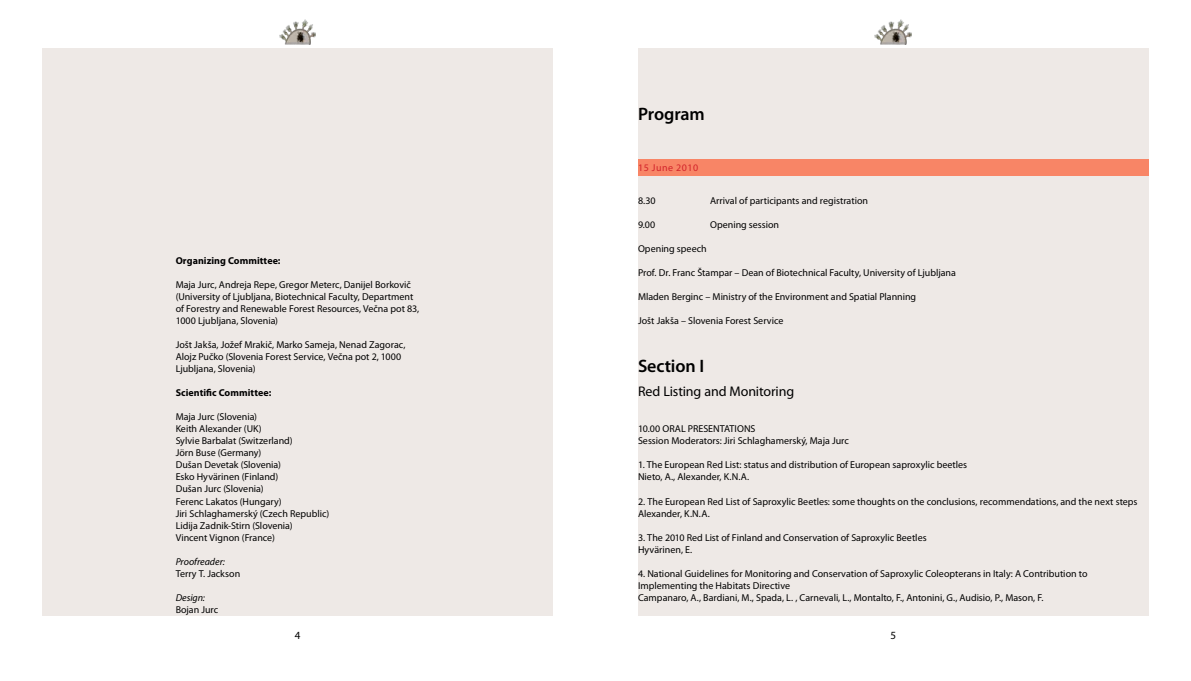
<style>
.page{position:relative;width:1191px;height:681px;background:#fff}
.page>*{position:absolute;margin:0;border:0;box-sizing:border-box;transform-origin:0 0}
.t1{font:600 18px "Myriad Pro";letter-spacing:-.01em;color:#000}
.t2{font:14px "Myriad Pro";letter-spacing:-.005em;color:#000}
.t3{font:11px "Myriad Pro";color:#000}
.t4{font:10px/12px "Myriad Pro";color:#000}
.t5{font:700 10px "Myriad Pro";letter-spacing:.005em;color:#000}
.t6{font:italic 10px "Myriad Pro";color:#000}
.t7{font:10px "Myriad Pro";letter-spacing:.05em;color:#d2232a}
</style>
<div class="page">
<img style="left:279px;top:19px;width:37px;height:26px">
<div style="left:43px;top:48px;width:510px;height:567px;background:#eee9e6"></div>
<img style="left:875px;top:19px;width:36px;height:26px">
<div style="left:638px;top:48px;width:510px;height:567px;background:#eee9e6"></div>
<div style="left:638px;top:159px;width:510px;height:17px;background:#f88566"></div>
<p class="t5" style="left:176px;top:254px;width:106px">Organizing Committee:</p>
<p class="t4" style="left:176px;top:278px;width:245px">Maja Jurc, Andreja Repe, Gregor Meterc, Danijel Borkovič (University of Ljubljana, Biotechnical Faculty, Department of Forestry and Renewable Forest Resources, Večna pot 83, 1000 Ljubljana, Slovenia)</p>
<p class="t4" style="left:176px;top:338px;width:231px">Jošt Jakša, Jožef Mrakič, Marko Sameja, Nenad Zagorac,<br>Alojz Pučko (Slovenia Forest Service, Večna pot 2, 1000<br>Ljubljana, Slovenia)</p>
<p class="t5" style="left:176px;top:386px;width:97px">Scientific Committee:</p>
<p class="t4" style="left:176px;top:410px;width:155px">Maja Jurc (Slovenia)<br>Keith Alexander (UK)<br>Sylvie Barbalat (Switzerland)<br>Jörn Buse (Germany)<br>Dušan Devetak (Slovenia)<br>Esko Hyvärinen (Finland)<br>Dušan Jurc (Slovenia)<br>Ferenc Lakatos (Hungary)<br>Jiri Schlaghamerský (Czech Republic)<br>Lidija Zadnik-Stirn (Slovenia)<br>Vincent Vignon (France)</p>
<p class="t6" style="left:176px;top:554px;width:51px">Proofreader:</p>
<p class="t4" style="left:176px;top:566px;width:66px">Terry T. Jackson</p>
<p class="t6" style="left:176px;top:590px;width:31px">Design:</p>
<p class="t4" style="left:176px;top:602px;width:44px">Bojan Jurc</p>
<h1 class="t1" style="left:638px;top:103px;width:68px">Program</h1>
<p class="t7" style="left:638px;top:161px;width:62px">15 June 2010</p>
<p class="t4" style="left:638px;top:194px;width:19px">8.30</p>
<p class="t4" style="left:710px;top:194px;width:159px">Arrival of participants and registration</p>
<p class="t4" style="left:638px;top:218px;width:19px">9.00</p>
<p class="t4" style="left:710px;top:218px;width:71px">Opening session</p>
<p class="t4" style="left:638px;top:242px;width:70px">Opening speech</p>
<p class="t4" style="left:638px;top:266px;width:319px">Prof. Dr. Franc Štampar – Dean of Biotechnical Faculty, University of Ljubljana</p>
<p class="t4" style="left:638px;top:290px;width:280px">Mladen Berginc – Ministry of the Environment and Spatial Planning</p>
<p class="t4" style="left:638px;top:314px;width:147px">Jošt Jakša – Slovenia Forest Service</p>
<h1 class="t1" style="left:638px;top:355px;width:68px">Section I</h1>
<h2 class="t2" style="left:638px;top:383px;width:158px">Red Listing and Monitoring</h2>
<p class="t4" style="left:638px;top:422px;width:212px">10.00 ORAL PRESENTATIONS<br>Session Moderators: Jiri Schlaghamerský, Maja Jurc</p>
<p class="t4" style="left:638px;top:458px;width:331px">1. The European Red List: status and distribution of European saproxylic beetles<br>Nieto, A., Alexander, K.N.A.</p>
<p class="t4" style="left:638px;top:494px;width:501px">2. The European Red List of Saproxylic Beetles: some thoughts on the conclusions, recommendations, and the next steps<br>Alexander, K.N.A.</p>
<p class="t4" style="left:638px;top:530px;width:290px">3. The 2010 Red List of Finland and Conservation of Saproxylic Beetles<br>Hyvärinen, E.</p>
<p class="t4" style="left:638px;top:566px;width:451px">4. National Guidelines for Monitoring and Conservation of Saproxylic Coleopterans in Italy: A Contribution to<br>Implementing the Habitats Directive<br>Campanaro, A., Bardiani, M., Spada, L. , Carnevali, L., Montalto, F., Antonini, G., Audisio, P., Mason, F.</p>
<p class="t3" style="left:295px;top:628px;width:7px">4</p>
<p class="t3" style="left:890px;top:628px;width:7px">5</p>
</div>
